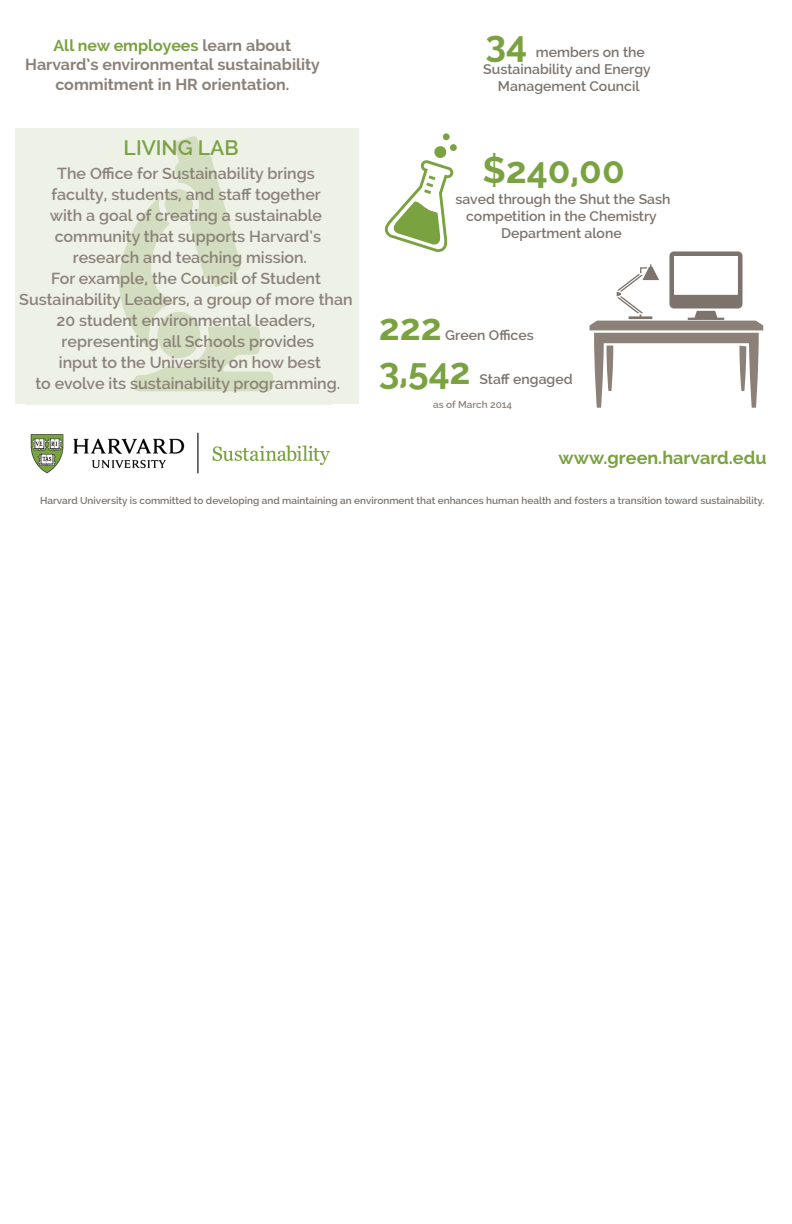
<style>
.page{position:relative;width:792px;height:1224px;background:#fff}
.page>*{position:absolute;margin:0;border:0;box-sizing:border-box;transform-origin:0 0}
.t1{font:700 37px "Raleway";color:#7aa240}
.t2{font:600 21px "Raleway";color:#79a243}
.t3{font:700 18px "Raleway";color:#7aa240}
.t4{font:600 16px/21px "Raleway";color:#8c8178;text-align:center}
.t5{font:700 16px/19.2px "Raleway";color:#8c8178;text-align:center}
.t6{font:600 14px/16.8px "Raleway";color:#7d736c;text-align:center}
.t7{font:600 10px "Raleway";color:#7d736c}
.t8{font:600 10px "Raleway";color:#8c8178}
.s1{color:#7aa240}
</style>
<div class="page">
<svg style="left:590px;top:251px;width:173px;height:157px"></svg>
<img style="left:25px;top:404px;width:306px;height:70px">
<svg style="left:384px;top:133px;width:73px;height:120px"></svg>
<div style="left:15px;top:128px;width:344px;height:276px;background:#eef1e5"></div>
<svg style="left:116px;top:136px;width:157px;height:255px;background:#e3e9d7"></svg>
<div style="left:157px;top:312px;width:43px;height:46px;background:#d3ddbf;border-radius:50%"></div>
<p class="t5" style="left:25px;top:36px;width:296px"><span class="s1">All new employees</span> learn about<br>Harvard’s environmental sustainability commitment in HR orientation.</p>
<p class="t1" style="left:486px;top:23px;width:43px">34</p>
<p class="t6" style="left:536px;top:44px;width:110px">members on the</p>
<p class="t6" style="left:483px;top:61px;width:169px">Sustainability and Energy</p>
<p class="t6" style="left:498px;top:78px;width:143px">Management Council</p>
<p class="t2" style="left:124px;top:136px;width:117px">LIVING LAB</p>
<p class="t4" style="left:19px;top:163px;width:335px">The Office for Sustainability brings<br>faculty, students, and staff together<br>with a goal of creating a sustainable community that supports Harvard’s research and teaching mission.<br>For example, the Council of Student Sustainability Leaders, a group of more than 20 student environmental leaders, representing all Schools provides<br>input to the University on how best<br>to evolve its sustainability programming.</p>
<p class="t1" style="left:482px;top:149px;width:144px">$240,00</p>
<p class="t6" style="left:456px;top:191px;width:216px">saved through the Shut the Sash competition in the Chemistry<br>Department alone</p>
<p class="t1" style="left:379px;top:306px;width:65px">222</p>
<p class="t6" style="left:445px;top:327px;width:90px">Green Offices</p>
<p class="t1" style="left:379px;top:350px;width:93px">3,542</p>
<p class="t6" style="left:480px;top:371px;width:95px">Staff engaged</p>
<p class="t8" style="left:433px;top:399px;width:81px">as of March 2014</p>
<p class="t3" style="left:559px;top:448px;width:210px">www.green.harvard.edu</p>
<p class="t7" style="left:40px;top:495px;width:726px">Harvard University is committed to developing and maintaining an environment that enhances human health and fosters a transition toward sustainability.</p>
</div>
